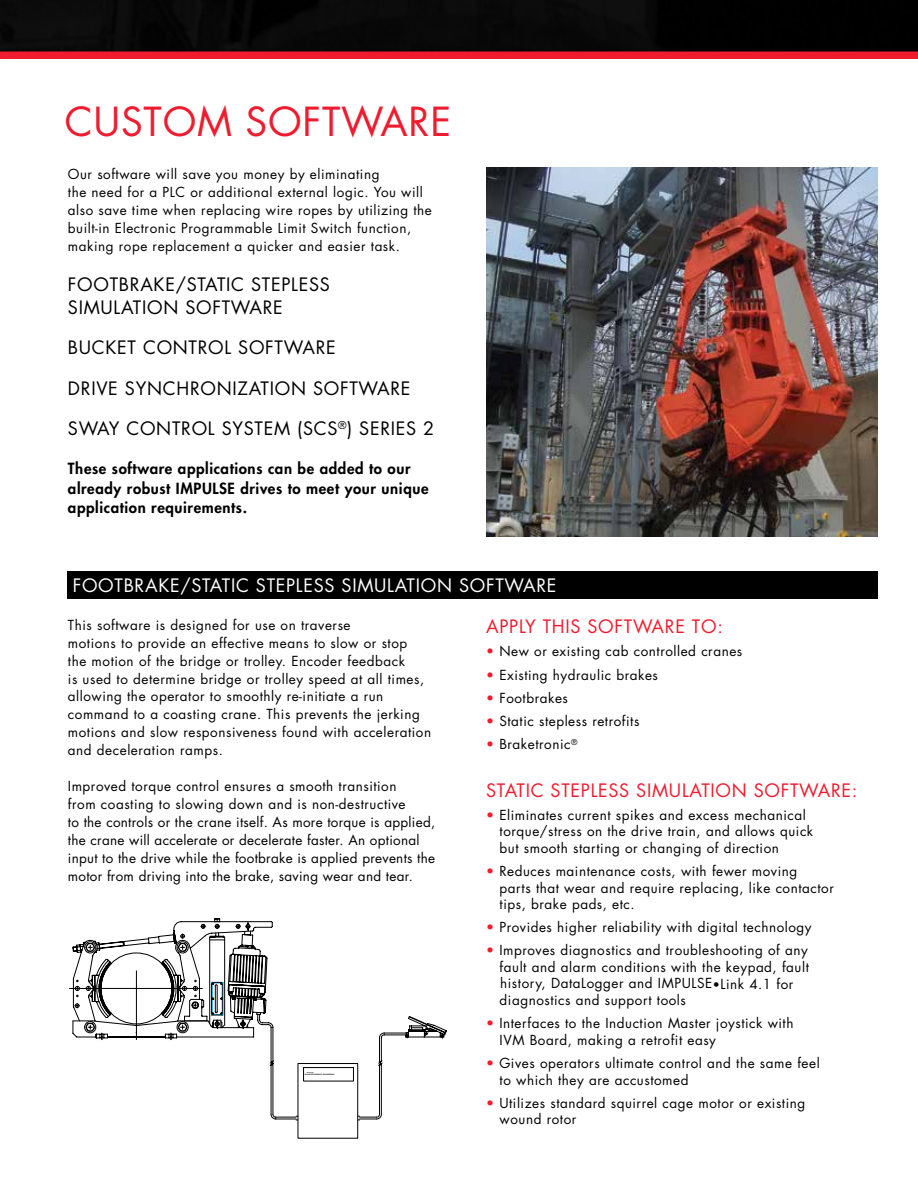
<style>
.page{position:relative;width:918px;height:1188px;background:#fff}
.page>*{position:absolute;margin:0;border:0;box-sizing:border-box;transform-origin:0 0}
.t1{font:39px "Futura";letter-spacing:.02em;color:#ee1c2e}
.t2{font:18px/22.5px "Futura";letter-spacing:.04em;color:#000}
.t3{font:18px "Futura";letter-spacing:.04em;color:#ee1c2e}
.t4{font:18px "Futura";letter-spacing:.04em;color:#fff}
.t5{font:800 15px/19.5px "Futura";letter-spacing:.04em;color:#000}
.t6{font:13.5px/18px "Futura";letter-spacing:.04em;color:#000}
.t7{font:13.5px/18px "Futura";letter-spacing:.02em;color:#000}
.t8{font:italic 700 1.65px "Arial";color:#000}
.s1{color:#ee1c2e}
.s2{font-size:12px}
</style>
<div class="page">
<svg style="left:0;top:0;width:918px;height:59px;background:#24090b"></svg>
<img style="left:486px;top:167px;width:392px;height:370px">
<svg style="left:69px;top:919px;width:204px;height:121px"></svg>
<svg style="left:216px;top:922px;width:231px;height:144px"></svg>
<svg style="left:270px;top:1060px;width:113px;height:61px"></svg>
<div style="left:303px;top:1067px;width:51px;height:14px;border:1px solid #000"></div>
<div style="left:67px;top:571px;width:810px;height:28px;background:#000"></div>
<h1 class="t1" style="left:65px;top:103px;width:388px">CUSTOM SOFTWARE</h1>
<p class="t6" style="left:68px;top:166px;width:365px">Our software will save you money by eliminating<br>the need for a PLC or additional external logic. You will also save time when replacing wire ropes by utilizing the built-in Electronic Programmable Limit Switch function, making rope replacement a quicker and easier task.</p>
<h2 class="t2" style="left:68px;top:275px;width:263px">FOOTBRAKE/STATIC STEPLESS<br>SIMULATION SOFTWARE</h2>
<h2 class="t2" style="left:68px;top:338px;width:269px">BUCKET CONTROL SOFTWARE</h2>
<h2 class="t2" style="left:68px;top:379px;width:344px">DRIVE SYNCHRONIZATION SOFTWARE</h2>
<h2 class="t2" style="left:68px;top:419px;width:368px">SWAY CONTROL SYSTEM (SCS<sup>®</sup>) SERIES 2</h2>
<p class="t5" style="left:68px;top:460px;width:362px">These software applications can be added to our already robust IMPULSE drives to meet your unique application requirements.</p>
<h2 class="t4" style="left:73px;top:577px;width:485px">FOOTBRAKE/STATIC STEPLESS SIMULATION SOFTWARE</h2>
<p class="t6" style="left:68px;top:617px;width:365px">This software is designed for use on traverse<br>motions to provide an effective means to slow or stop<br>the motion of the bridge or trolley. Encoder feedback<br>is used to determine bridge or trolley speed at all times, allowing the operator to smoothly re-initiate a run command to a coasting crane. This prevents the jerking motions and slow responsiveness found with acceleration and deceleration ramps.</p>
<p class="t7" style="left:68px;top:779px;width:369px">Improved torque control ensures a smooth transition<br>from coasting to slowing down and is non-destructive<br>to the controls or the crane itself. As more torque is applied, the crane will accelerate or decelerate faster. An optional input to the drive while the footbrake is applied prevents the motor from driving into the brake, saving wear and tear.</p>
<p class="t8" style="left:305px;top:1074px;width:31px">MAGNETEK/MONDEL ENGINEERING</p>
<h2 class="t3" style="left:486px;top:618px;width:238px">APPLY THIS SOFTWARE TO:</h2>
<p class="t6" style="left:486px;top:643px;width:258px"><span class="s1">•</span> New or existing cab controlled cranes</p>
<p class="t6" style="left:486px;top:667px;width:173px"><span class="s1">•</span> Existing hydraulic brakes</p>
<p class="t6" style="left:486px;top:690px;width:83px"><span class="s1">•</span> Footbrakes</p>
<p class="t6" style="left:486px;top:713px;width:155px"><span class="s1">•</span> Static stepless retrofits</p>
<p class="t6" style="left:486px;top:736px;width:93px"><span class="s1">•</span> Braketronic<sup>®</sup></p>
<h2 class="t3" style="left:486px;top:781px;width:373px">STATIC STEPLESS SIMULATION SOFTWARE:</h2>
<p class="t6" style="left:500px;top:808px;width:315px;line-height:16.5px;text-indent:-13px"><span class="s1">•</span> Eliminates current spikes and excess mechanical torque/stress on the drive train, and allows quick but smooth starting or changing of direction</p>
<p class="t6" style="left:500px;top:864px;width:336px;line-height:16.5px;text-indent:-13px"><span class="s1">•</span> Reduces maintenance costs, with fewer moving<br>parts that wear and require replacing, like contactor tips, brake pads, etc.</p>
<p class="t6" style="left:486px;top:919px;width:327px"><span class="s1">•</span> Provides higher reliability with digital technology</p>
<p class="t6" style="left:500px;top:943px;width:311px;line-height:16.5px;text-indent:-13px"><span class="s1">•</span> Improves diagnostics and troubleshooting of any fault and alarm conditions with the keypad, fault history, DataLogger and IMPULSE<span class="s2">•</span>Link 4.1 for diagnostics and support tools</p>
<p class="t6" style="left:500px;top:1016px;width:295px;line-height:16.5px;text-indent:-14px"><span class="s1">•</span> Interfaces to the Induction Master joystick with<br>IVM Board, making a retrofit easy</p>
<p class="t6" style="left:500px;top:1056px;width:322px;line-height:16.5px;text-indent:-14px"><span class="s1">•</span> Gives operators ultimate control and the same feel to which they are accustomed</p>
<p class="t6" style="left:500px;top:1096px;width:307px;line-height:16.5px;text-indent:-14px"><span class="s1">•</span> Utilizes standard squirrel cage motor or existing wound rotor</p>
</div>
